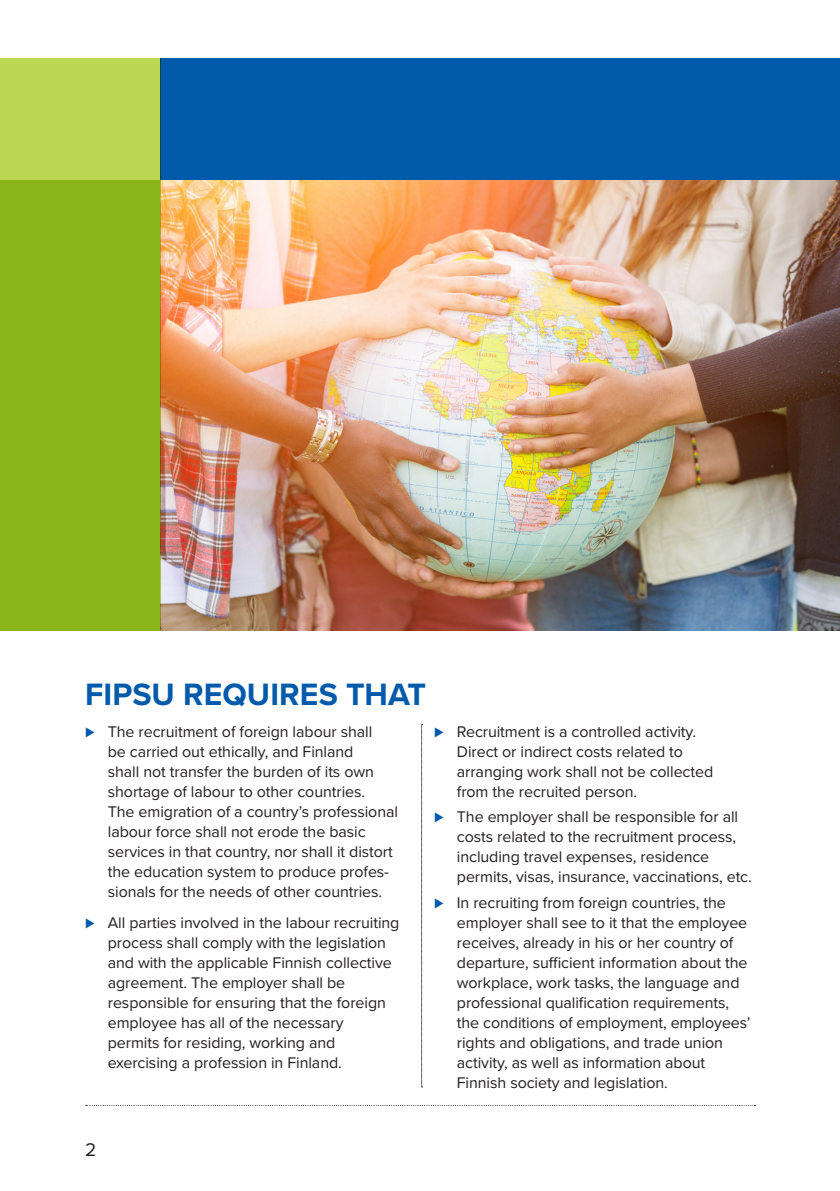
<style>
.page{position:relative;width:840px;height:1191px;background:#fff}
.page>*{position:absolute;margin:0;border:0;box-sizing:border-box;transform-origin:0 0}
._1_otsikko_kopio{font:700 32px "Proxima Nova";color:#015aaa}
.t1{font:19px "Proxima Nova";color:#231f20}
.Lista{font:16px/20px "Proxima Nova";letter-spacing:-.005em;color:#231f20}
.s1{color:#015aaa}
</style>
<div class="page">
<svg style="left:86px;top:1105px;width:669px;height:1px"></svg>
<svg style="left:421px;top:724px;width:1px;height:363px"></svg>
<div style="left:161px;top:58px;width:678px;height:573px;background:#015aaa"></div>
<img style="left:161px;top:180px;width:678px;height:451px">
<svg style="left:0;top:58px;width:161px;height:573px;background:#94bc25"></svg>
<p class="_1_otsikko_kopio" style="left:85px;top:671px;width:342px">FIPSU REQUIRES THAT</p>
<p class="Lista" style="left:108px;top:720px;width:291px;text-indent:-23px"><span class="s1">⊲</span> The recruitment of foreign labour shall<br>be carried out ethically, and Finland<br>shall not transfer the burden of its own shortage of labour to other countries.<br>The emigration of a country’s professional labour force shall not erode the basic services in that country, nor shall it distort the education system to produce profes&shy;sionals for the needs of other countries.</p>
<p class="Lista" style="left:108px;top:912px;width:293px;text-indent:-23px"><span class="s1">⊲</span> All parties involved in the labour recruiting process shall comply with the legislation and with the applicable Finnish collective agreement. The employer shall be responsible for ensuring that the foreign employee has all of the necessary<br>permits for residing, working and exercising a profession in Finland.</p>
<p class="Lista" style="left:456px;top:720px;width:258px;text-indent:-23px"><span class="s1">⊲</span> Recruitment is a controlled activity.<br>Direct or indirect costs related to arranging work shall not be collected from the recruited person.</p>
<p class="Lista" style="left:456px;top:806px;width:296px;text-indent:-23px"><span class="s1">⊲</span> The employer shall be responsible for all costs related to the recruitment process, including travel expenses, residence permits, visas, insurance, vaccinations, etc.</p>
<p class="Lista" style="left:456px;top:892px;width:295px;text-indent:-23px"><span class="s1">⊲</span> In recruiting from foreign countries, the employer shall see to it that the employee receives, already in his or her country of departure, sufficient information about the workplace, work tasks, the language and professional qualification requirements, the conditions of employment, employees’ rights and obligations, and trade union activity, as well as information about Finnish society and legislation.</p>
<p class="t1" style="left:85px;top:1135px;width:13px">2</p>
</div>
